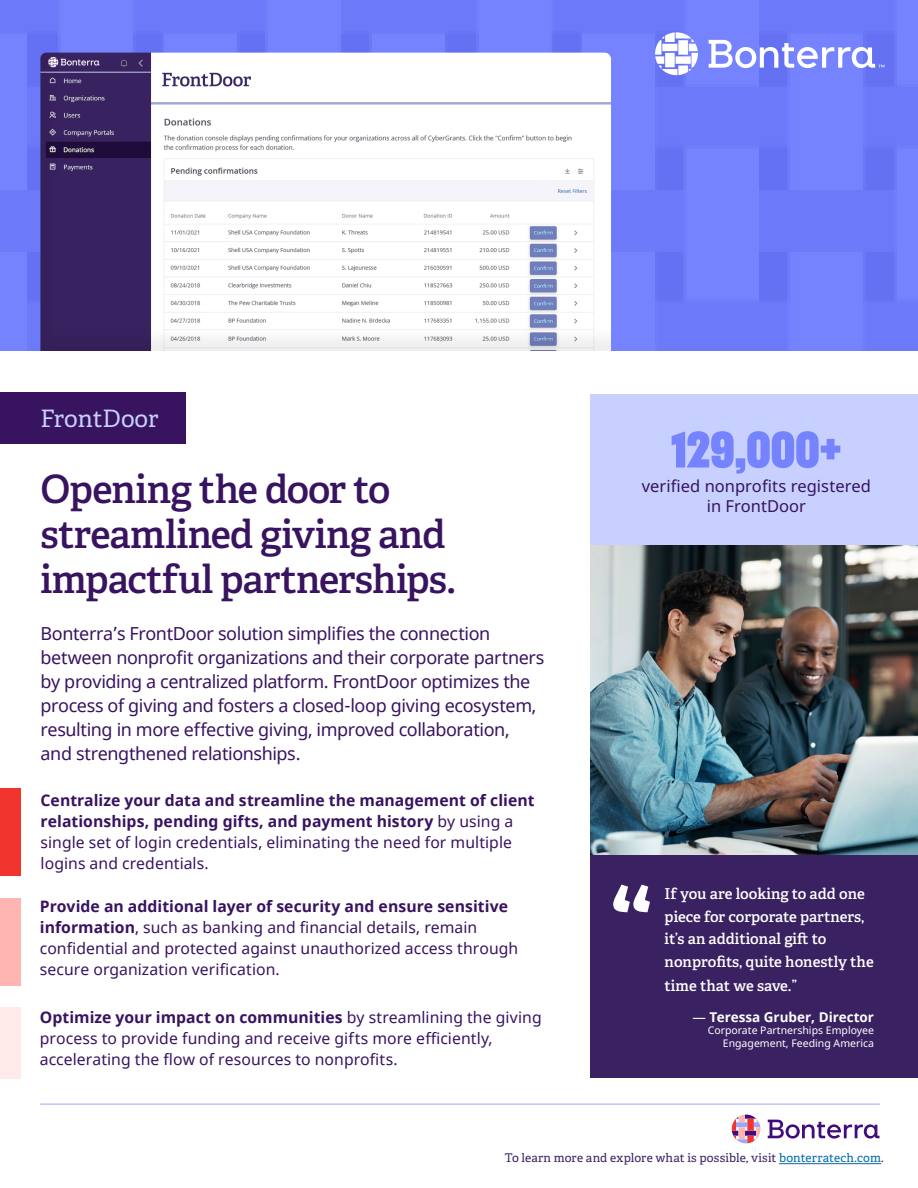
<style>
.page{position:relative;width:918px;height:1188px;background:#fff}
.page>*{position:absolute;margin:0;border:0;box-sizing:border-box;transform-origin:0 0}
.t1{font:600 126px "Adelle";color:#fff}
.t2{font:900 51px "Recent Grotesk";color:#7583ff}
.t3{font:600 39px/45px "Adelle";letter-spacing:-.02em;color:#381360}
.t4{font:24px "Adelle";color:#c7d0ff}
.t5{font:18px/24px "Noto Sans";letter-spacing:-.02em;color:#381360}
.t6{font:16.5px/19.8px "Noto Sans";color:#381360;text-align:center}
.t7{font:15.75px/21px "Noto Sans";letter-spacing:.005em;color:#381360}
.t8{font:700 15.75px/21px "Noto Sans";letter-spacing:.005em;color:#381360}
.t9{font:600 15px/22.5px "Adelle";color:#fff}
.t10{font:700 13.5px "Noto Sans";color:#fff}
.t11{font:12px "Adelle";letter-spacing:.01em;color:#3a2161}
.t12{font:10.5px/12.6px "Noto Sans";color:#fff;text-align:right}
.s1{font-weight:400}
.s2{font-weight:700}
.s3{color:#006ba8}
</style>
<div class="page">
<img style="left:0;top:0;width:918px;height:351px">
<div style="left:590px;top:394px;width:328px;height:159px;background:#c7d0ff"></div>
<svg style="left:709px;top:40px;width:175px;height:28px"></svg>
<svg style="left:655px;top:32px;width:43px;height:43px"></svg>
<img style="left:590px;top:546px;width:328px;height:309px">
<div style="left:590px;top:855px;width:328px;height:222px;background:#3a2161"></div>
<div style="left:28px;top:42px;width:595px;height:322px;background:#000;opacity:.07"></div>
<div style="left:0;top:351px;width:613px;height:42px;background:#fff"></div>
<div style="left:544px;top:351px;width:374px;height:42px;background:#fff"></div>
<hr style="left:40px;top:1104px;width:840px;height:1px;background:#99a7ff">
<div style="left:0;top:789px;width:21px;height:87px;background:#f2342f"></div>
<div style="left:0;top:1007px;width:21px;height:72px;background:#ffeaea"></div>
<div style="left:0;top:898px;width:21px;height:87px;background:#ffb6b3"></div>
<div style="left:0;top:393px;width:186px;height:51px;background:#381360"></div>
<hr style="left:779px;top:1163px;width:102px;height:1px;background:#006ba8">
<svg style="left:768px;top:1120px;width:112px;height:19px"></svg>
<svg style="left:732px;top:1115px;width:29px;height:28px"></svg>
<h3 class="t4" style="left:40px;top:404px;width:120px">FrontDoor</h3>
<h3 class="t3" style="left:41px;top:467px;width:417px">Opening the door to streamlined giving and impactful partnerships.</h3>
<p class="t5" style="left:41px;top:622px;width:505px">Bonterra’s FrontDoor solution simplifies the connection between nonprofit organizations and their corporate partners by providing a centralized platform. FrontDoor optimizes the process of giving and fosters a closed-loop giving ecosystem, resulting in more effective giving, improved collaboration, and strengthened relationships.</p>
<p class="t8" style="left:41px;top:790px;width:496px">Centralize your data and streamline the management of client relationships, pending gifts, and payment history <span class="s1">by using a single set of login credentials, eliminating the need for multiple logins and credentials.</span></p>
<p class="t7" style="left:40px;top:896px;width:480px"><span class="s2">Provide an additional layer of security and ensure sensitive information</span>, such as banking and financial details, remain confidential and protected against unauthorized access through secure organization verification.</p>
<p class="t7" style="left:40px;top:1007px;width:503px"><span class="s2">Optimize your impact on communities</span> by streamlining the giving process to provide funding and receive gifts more efficiently, accelerating the flow of resources to nonprofits.</p>
<h2 class="t2" style="left:671px;top:421px;width:172px">129,000+</h2>
<p class="t6" style="left:642px;top:476px;width:231px">verified nonprofits registered in FrontDoor</p>
<h1 class="t1" style="left:608px;top:858px;width:47px">“</h1>
<p class="t9" style="left:665px;top:883px;width:211px">If you are looking to add one piece for corporate partners, it’s an additional gift to nonprofits, quite honestly the</p>
<p class="t9" style="left:665px;top:974px;width:134px">time that we save.”</p>
<p class="t10" style="left:692px;top:1007px;width:183px"><span class="s1">—</span> Teressa Gruber, Director</p>
<p class="t12" style="left:708px;top:1025px;width:168px">Corporate Partnerships Employee<br>Engagement, Feeding America</p>
<p class="t11" style="left:505px;top:1150px;width:381px">To learn more and explore what is possible, visit <span class="s3">bonterratech.com</span>.</p>
</div>
